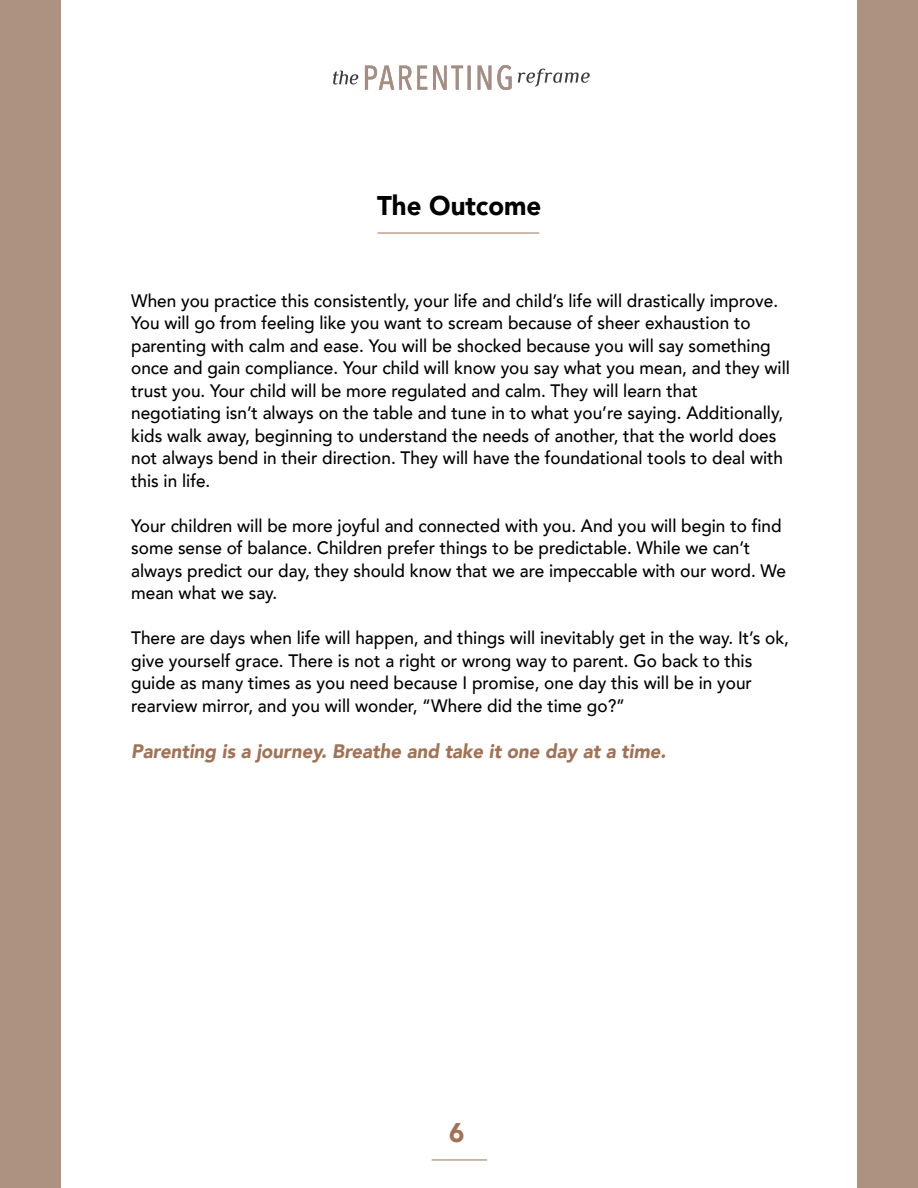
<style>
.page{position:relative;width:918px;height:1188px;background:#fff}
.page>*{position:absolute;margin:0;border:0;box-sizing:border-box;transform-origin:0 0}
.t1{font:900 27px "Avenir";color:#000;scale:.96 1}
.t2{font:900 27px "Avenir";color:#a17255;scale:.96 1}
.t3{font:italic 900 19.5px "Avenir";color:#a17255;scale:.96 1}
.t4{font:500 18px/22.5px "Avenir";color:#000;scale:.96 1}
</style>
<div class="page">
<hr style="left:432px;top:1160px;width:55px;height:1px;background:#a17255">
<hr style="left:378px;top:233px;width:161px;height:1px;background:#a17255">
<div style="left:857px;top:0;width:61px;height:1188px;background:#ad9282"></div>
<div style="left:0;top:0;width:61px;height:1188px;background:#ad9282"></div>
<img style="left:333px;top:65px;width:257px;height:24px">
<h1 class="t1" style="left:377px;top:183px;width:173px">The Outcome</h1>
<p class="t4" style="left:131px;top:288px;width:688px">When you practice this consistently, your life and child’s life will drastically improve.<br>You will go from feeling like you want to scream because of sheer exhaustion to parenting with calm and ease. You will be shocked because you will say something once and gain compliance. Your child will know you say what you mean, and they will trust you. Your child will be more regulated and calm. They will learn that negotiating isn’t always on the table and tune in to what you’re saying. Additionally, kids walk away, beginning to understand the needs of another, that the world does not always bend in their direction. They will have the foundational tools to deal with this in life.</p>
<p class="t4" style="left:131px;top:513px;width:683px">Your children will be more joyful and connected with you. And you will begin to find some sense of balance. Children prefer things to be predictable. While we can’t always predict our day, they should know that we are impeccable with our word. We mean what we say.</p>
<p class="t4" style="left:131px;top:626px;width:687px">There are days when life will happen, and things will inevitably get in the way. It’s ok, give yourself grace. There is not a right or wrong way to parent. Go back to this guide as many times as you need because I promise, one day this will be in your rearview mirror, and you will wonder, “Where did the time go?”</p>
<p class="t3" style="left:131px;top:735px;width:559px">Parenting is a journey. Breathe and take it one day at a time.</p>
<h1 class="t2" style="left:449px;top:1109px;width:17px">6</h1>
</div>
